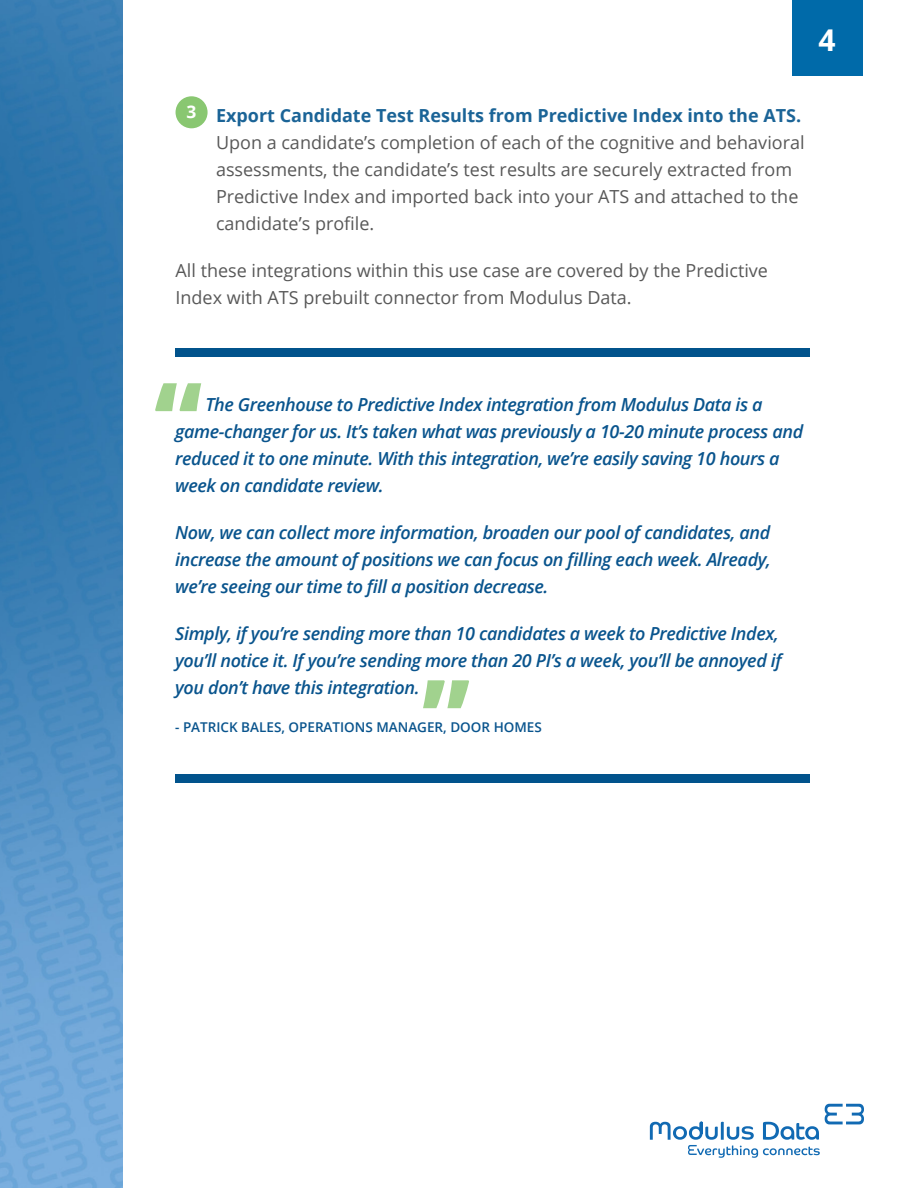
<style>
.page{position:relative;width:918px;height:1188px;background:#fff}
.page>*{position:absolute;margin:0;border:0;box-sizing:border-box;transform-origin:0 0}
.t1{font:700 30px "Open Sans";color:#fff}
.pull_quote{font:italic 600 18px/27px "Open Sans";letter-spacing:-.02em;color:#09548d}
.body{font:18px/27px "Open Sans";color:#585858}
.t2{font:700 17.4px "Open Sans";color:#fff}
.Quote_byline{font:600 13.5px "Open Sans";color:#09548d}
.s1{font-weight:700;color:#1b6497}
</style>
<div class="page">
<img style="left:0;top:0;width:122px;height:1188px">
<svg style="left:650px;top:1104px;width:214px;height:54px"></svg>
<div style="left:792px;top:0;width:70px;height:76px;background:#006aa9"></div>
<svg style="left:155px;top:383px;width:46px;height:28px"></svg>
<svg style="left:423px;top:680px;width:46px;height:28px"></svg>
<div style="left:175px;top:348px;width:635px;height:8px;background:#01538c"></div>
<div style="left:175px;top:774px;width:635px;height:8px;background:#01538c"></div>
<div style="left:176px;top:96px;width:32px;height:32px;background:#89c771;border-radius:50%"></div>
<p class="t1" style="left:818px;top:19px;width:19px">4</p>
<p class="t2" style="left:187px;top:99px;width:11px">3</p>
<p class="body" style="left:216px;top:101px;width:590px"><span class="s1">Export Candidate Test Results from Predictive Index into the ATS.<br></span>Upon a candidate’s completion of each of the cognitive and behavioral assessments, the candidate’s test results are securely extracted from Predictive Index and imported back into your ATS and attached to the candidate’s profile.</p>
<p class="body" style="left:176px;top:257px;width:594px">All these integrations within this use case are covered by the Predictive<br>Index with ATS prebuilt connector from Modulus Data.</p>
<p class="pull_quote" style="left:175px;top:390px;width:630px;text-indent:30px">The Greenhouse to Predictive Index integration from Modulus Data is a game-changer for us. It’s taken what was previously a 10-20 minute process and reduced it to one minute. With this integration, we’re easily saving 10 hours a week on candidate review.</p>
<p class="pull_quote" style="left:175px;top:518px;width:597px;text-align:justify">Now, we can collect more information, broaden our pool of candidates, and increase the amount of positions we can focus on filling each week. Already, we’re seeing our time to fill a position decrease.</p>
<p class="pull_quote" style="left:175px;top:620px;width:608px">Simply, if you’re sending more than 10 candidates a week to Predictive Index, you’ll notice it. If you’re sending more than 20 PI’s a week, you’ll be annoyed if you don’t have this integration.</p>
<p class="Quote_byline" style="left:175px;top:718px;width:368px">- PATRICK BALES, OPERATIONS MANAGER, DOOR HOMES</p>
</div>
